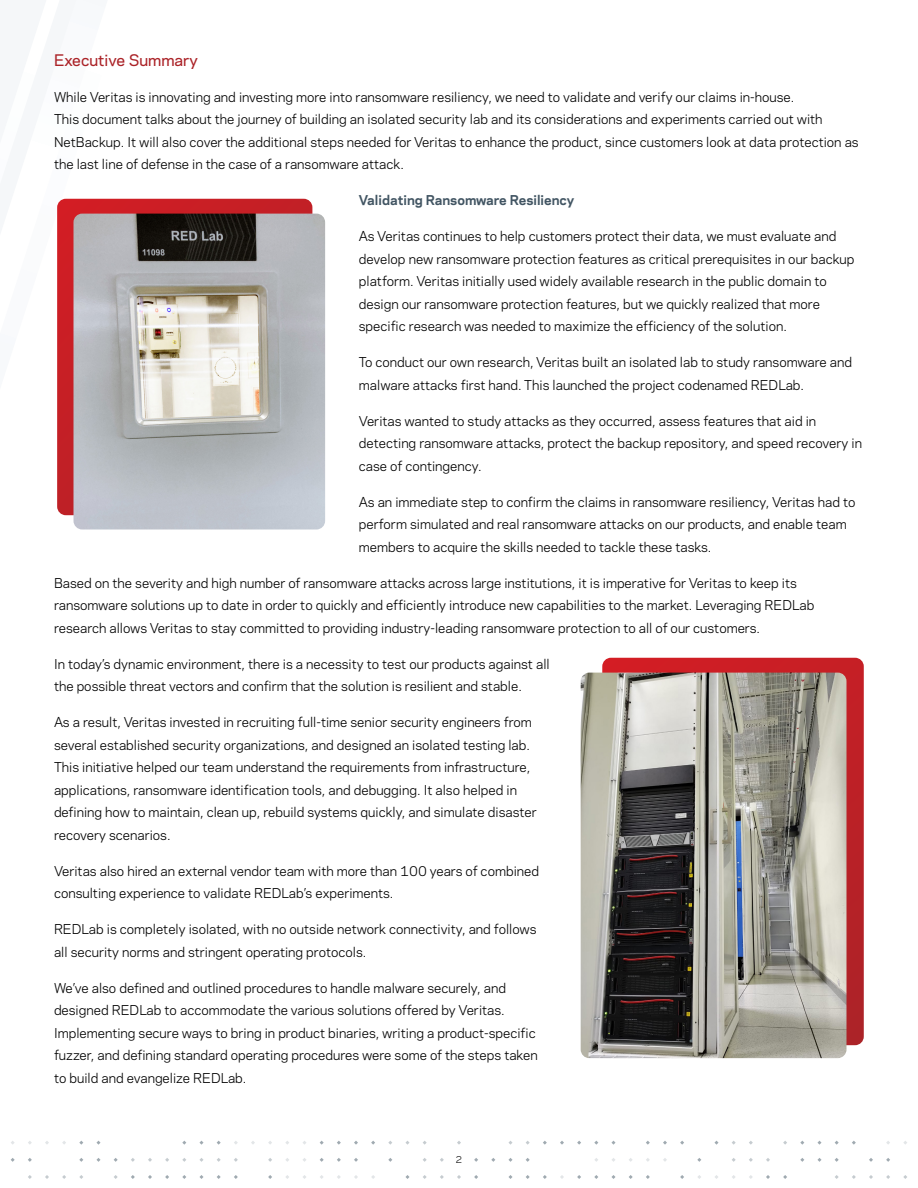
<style>
.page{position:relative;width:918px;height:1188px;background:#fff}
.page>*{position:absolute;margin:0;border:0;box-sizing:border-box;transform-origin:0 0}
.Paragraph_Title{font:500 15px "Polaris";color:#ab2328}
.Body_Copy{font:12.75px/22.5px "Polaris";color:#000}
.Paragraph_Subtitle{font:700 12.75px "Polaris";color:#425563}
.t1{font:9px "Polaris";color:#000}
</style>
<div class="page">
<svg style="left:783px;top:1175px;width:4px;height:4px"></svg>
<svg style="left:766px;top:1158px;width:4px;height:4px"></svg>
<svg style="left:766px;top:1175px;width:4px;height:4px"></svg>
<svg style="left:749px;top:1158px;width:4px;height:4px"></svg>
<svg style="left:714px;top:1141px;width:5px;height:4px"></svg>
<svg style="left:697px;top:1158px;width:4px;height:4px"></svg>
<svg style="left:680px;top:1141px;width:4px;height:4px"></svg>
<svg style="left:680px;top:1175px;width:4px;height:4px"></svg>
<svg style="left:663px;top:1141px;width:4px;height:4px"></svg>
<svg style="left:646px;top:1141px;width:4px;height:4px"></svg>
<svg style="left:646px;top:1175px;width:4px;height:4px"></svg>
<svg style="left:629px;top:1175px;width:4px;height:4px"></svg>
<svg style="left:611px;top:1141px;width:5px;height:4px"></svg>
<svg style="left:611px;top:1175px;width:5px;height:4px"></svg>
<svg style="left:594px;top:1175px;width:4px;height:4px"></svg>
<svg style="left:577px;top:1141px;width:4px;height:4px"></svg>
<svg style="left:577px;top:1175px;width:4px;height:4px"></svg>
<svg style="left:560px;top:1141px;width:4px;height:4px"></svg>
<svg style="left:560px;top:1175px;width:4px;height:4px"></svg>
<svg style="left:543px;top:1141px;width:4px;height:4px"></svg>
<svg style="left:543px;top:1175px;width:4px;height:4px"></svg>
<svg style="left:526px;top:1158px;width:4px;height:4px"></svg>
<svg style="left:526px;top:1175px;width:4px;height:4px"></svg>
<svg style="left:508px;top:1141px;width:5px;height:4px"></svg>
<svg style="left:508px;top:1158px;width:5px;height:4px"></svg>
<svg style="left:508px;top:1175px;width:5px;height:4px"></svg>
<svg style="left:491px;top:1158px;width:4px;height:4px"></svg>
<svg style="left:474px;top:1158px;width:4px;height:4px"></svg>
<svg style="left:474px;top:1175px;width:4px;height:4px"></svg>
<svg style="left:457px;top:1141px;width:4px;height:4px"></svg>
<svg style="left:457px;top:1175px;width:4px;height:4px"></svg>
<svg style="left:440px;top:1158px;width:4px;height:4px"></svg>
<svg style="left:440px;top:1175px;width:4px;height:4px"></svg>
<svg style="left:423px;top:1175px;width:4px;height:4px"></svg>
<svg style="left:405px;top:1141px;width:5px;height:4px"></svg>
<svg style="left:405px;top:1175px;width:5px;height:4px"></svg>
<svg style="left:388px;top:1158px;width:4px;height:4px"></svg>
<svg style="left:371px;top:1141px;width:4px;height:4px"></svg>
<svg style="left:354px;top:1141px;width:4px;height:4px"></svg>
<svg style="left:354px;top:1158px;width:4px;height:4px"></svg>
<svg style="left:354px;top:1175px;width:4px;height:4px"></svg>
<svg style="left:337px;top:1141px;width:4px;height:4px"></svg>
<svg style="left:337px;top:1158px;width:4px;height:4px"></svg>
<svg style="left:320px;top:1158px;width:4px;height:4px"></svg>
<svg style="left:268px;top:1158px;width:4px;height:4px"></svg>
<svg style="left:268px;top:1175px;width:4px;height:4px"></svg>
<svg style="left:234px;top:1158px;width:4px;height:4px"></svg>
<svg style="left:234px;top:1175px;width:4px;height:4px"></svg>
<svg style="left:217px;top:1175px;width:4px;height:4px"></svg>
<svg style="left:199px;top:1141px;width:5px;height:4px"></svg>
<svg style="left:199px;top:1158px;width:5px;height:4px"></svg>
<svg style="left:199px;top:1175px;width:5px;height:4px"></svg>
<svg style="left:182px;top:1175px;width:4px;height:4px"></svg>
<svg style="left:165px;top:1158px;width:4px;height:4px"></svg>
<svg style="left:165px;top:1175px;width:4px;height:4px"></svg>
<svg style="left:148px;top:1158px;width:4px;height:4px"></svg>
<svg style="left:148px;top:1175px;width:4px;height:4px"></svg>
<svg style="left:131px;top:1158px;width:4px;height:4px"></svg>
<svg style="left:131px;top:1175px;width:4px;height:4px"></svg>
<svg style="left:114px;top:1158px;width:4px;height:4px"></svg>
<svg style="left:114px;top:1175px;width:4px;height:4px"></svg>
<svg style="left:96px;top:1141px;width:5px;height:4px"></svg>
<svg style="left:96px;top:1158px;width:5px;height:4px"></svg>
<svg style="left:79px;top:1158px;width:4px;height:4px"></svg>
<svg style="left:79px;top:1175px;width:4px;height:4px"></svg>
<svg style="left:62px;top:1175px;width:4px;height:4px"></svg>
<svg style="left:45px;top:1175px;width:4px;height:4px"></svg>
<svg style="left:28px;top:1158px;width:4px;height:4px"></svg>
<svg style="left:28px;top:1175px;width:4px;height:4px"></svg>
<svg style="left:11px;top:1158px;width:4px;height:4px"></svg>
<svg style="left:903px;top:1175px;width:4px;height:4px"></svg>
<svg style="left:886px;top:1158px;width:4px;height:4px"></svg>
<svg style="left:886px;top:1175px;width:4px;height:4px"></svg>
<svg style="left:869px;top:1158px;width:4px;height:4px"></svg>
<svg style="left:869px;top:1175px;width:4px;height:4px"></svg>
<svg style="left:852px;top:1141px;width:4px;height:4px"></svg>
<svg style="left:852px;top:1175px;width:4px;height:4px"></svg>
<svg style="left:835px;top:1158px;width:4px;height:4px"></svg>
<svg style="left:835px;top:1175px;width:4px;height:4px"></svg>
<svg style="left:817px;top:1141px;width:5px;height:4px"></svg>
<svg style="left:817px;top:1158px;width:5px;height:4px"></svg>
<svg style="left:800px;top:1158px;width:4px;height:4px"></svg>
<svg style="left:57px;top:199px;width:255px;height:316px;background:#c8242a"></svg>
<img style="left:74px;top:214px;width:251px;height:316px">
<svg style="left:602px;top:658px;width:262px;height:387px;background:#c02329"></svg>
<img style="left:581px;top:673px;width:266px;height:385px">
<p class="Paragraph_Title" style="left:54px;top:49px;width:145px">Executive Summary</p>
<p class="Body_Copy" style="left:54px;top:85px;width:806px">While Veritas is innovating and investing more into ransomware resiliency, we need to validate and verify our claims in-house.<br>This document talks about the journey of building an isolated security lab and its considerations and experiments carried out with NetBackup. It will also cover the additional steps needed for Veritas to enhance the product, since customers look at data protection as the last line of defense in the case of a ransomware attack.</p>
<p class="Paragraph_Subtitle" style="left:359px;top:191px;width:217px">Validating Ransomware Resiliency</p>
<p class="Body_Copy" style="left:359px;top:225px;width:497px">As Veritas continues to help customers protect their data, we must evaluate and develop new ransomware protection features as critical prerequisites in our backup platform. Veritas initially used widely available research in the public domain to design our ransomware protection features, but we quickly realized that more specific research was needed to maximize the efficiency of the solution.</p>
<p class="Body_Copy" style="left:359px;top:351px;width:495px">To conduct our own research, Veritas built an isolated lab to study ransomware and malware attacks first hand. This launched the project codenamed REDLab.</p>
<p class="Body_Copy" style="left:359px;top:409px;width:505px">Veritas wanted to study attacks as they occurred, assess features that aid in detecting ransomware attacks, protect the backup repository, and speed recovery in case of contingency.</p>
<p class="Body_Copy" style="left:359px;top:490px;width:498px">As an immediate step to confirm the claims in ransomware resiliency, Veritas had to perform simulated and real ransomware attacks on our products, and enable team members to acquire the skills needed to tackle these tasks.</p>
<p class="Body_Copy" style="left:54px;top:571px;width:762px">Based on the severity and high number of ransomware attacks across large institutions, it is imperative for Veritas to keep its ransomware solutions up to date in order to quickly and efficiently introduce new capabilities to the market. Leveraging REDLab research allows Veritas to stay committed to providing industry-leading ransomware protection to all of our customers.</p>
<p class="Body_Copy" style="left:54px;top:652px;width:497px">In today’s dynamic environment, there is a necessity to test our products against all the possible threat vectors and confirm that the solution is resilient and stable.</p>
<p class="Body_Copy" style="left:54px;top:711px;width:484px">As a result, Veritas invested in recruiting full-time senior security engineers from several established security organizations, and designed an isolated testing lab.<br>This initiative helped our team understand the requirements from infrastructure, applications, ransomware identification tools, and debugging. It also helped in defining how to maintain, clean up, rebuild systems quickly, and simulate disaster recovery scenarios.</p>
<p class="Body_Copy" style="left:54px;top:859px;width:487px">Veritas also hired an external vendor team with more than 100 years of combined consulting experience to validate REDLab’s experiments.</p>
<p class="Body_Copy" style="left:54px;top:918px;width:484px">REDLab is completely isolated, with no outside network connectivity, and follows all security norms and stringent operating protocols.</p>
<p class="Body_Copy" style="left:54px;top:976px;width:485px">We’ve also defined and outlined procedures to handle malware securely, and designed REDLab to accommodate the various solutions offered by Veritas.<br>Implementing secure ways to bring in product binaries, writing a product-specific fuzzer, and defining standard operating procedures were some of the steps taken to build and evangelize REDLab.</p>
<p class="t1" style="left:456px;top:1153px;width:8px">2</p>
</div>
